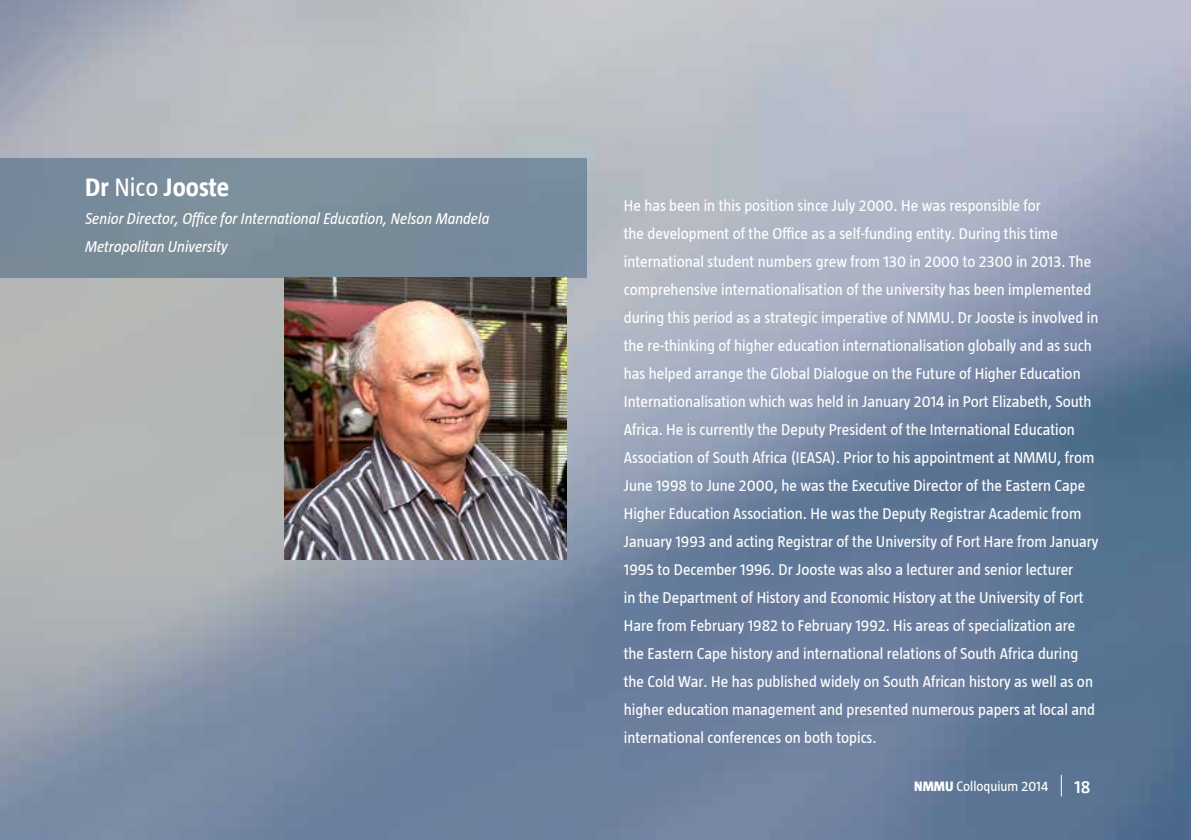
<style>
.page{position:relative;width:1191px;height:840px;background:#fff}
.page>*{position:absolute;margin:0;border:0;box-sizing:border-box;transform-origin:0 0}
.t1{font:700 26px "Taz";color:#fff}
.t2{font:600 18px "Taz";color:#fff}
.t3{font:16px/28px "Taz";color:#fff}
.t4{font:italic 16px/28px "Taz";color:#fff}
.t5{font:14px "Taz";color:#fff}
.s1{font-weight:400}
.s2{font-weight:800}
</style>
<div class="page">
<img style="left:0;top:0;width:1191px;height:839px">
<div style="left:0;top:158px;width:587px;height:120px;background:#778b9b"></div>
<img style="left:284px;top:278px;width:282px;height:281px">
<svg style="left:1061px;top:774px;width:1px;height:22px"></svg>
<h1 class="t1" style="left:85px;top:174px;width:146px">Dr <span class="s1">Nico</span> Jooste</h1>
<p class="t4" style="left:85px;top:205px;width:406px">Senior Director, Office for International Education, Nelson Mandela<br>Metropolitan University</p>
<p class="t3" style="left:624px;top:191px;width:476px">He has been in this position since July 2000. He was responsible for<br>the development of the Office as a self-funding entity. During this time international student numbers grew from 130 in 2000 to 2300 in 2013. The comprehensive internationalisation of the university has been implemented during this period as a strategic imperative of NMMU. Dr Jooste is involved in the re-thinking of higher education internationalisation globally and as such has helped arrange the Global Dialogue on the Future of Higher Education Internationalisation which was held in January 2014 in Port Elizabeth, South Africa. He is currently the Deputy President of the International Education Association of South Africa (IEASA). Prior to his appointment at NMMU, from June 1998 to June 2000, he was the Executive Director of the Eastern Cape Higher Education Association. He was the Deputy Registrar Academic from January 1993 and acting Registrar of the University of Fort Hare from January 1995 to December 1996. Dr Jooste was also a lecturer and senior lecturer<br>in the Department of History and Economic History at the University of Fort Hare from February 1982 to February 1992. His areas of specialization are the Eastern Cape history and international relations of South Africa during the Cold War. He has published widely on South African history as well as on higher education management and presented numerous papers at local and international conferences on both topics.</p>
<p class="t5" style="left:914px;top:778px;width:135px"><span class="s2">NMMU</span> Colloquium 2014</p>
<p class="t2" style="left:1074px;top:776px;width:17px">18</p>
</div>
